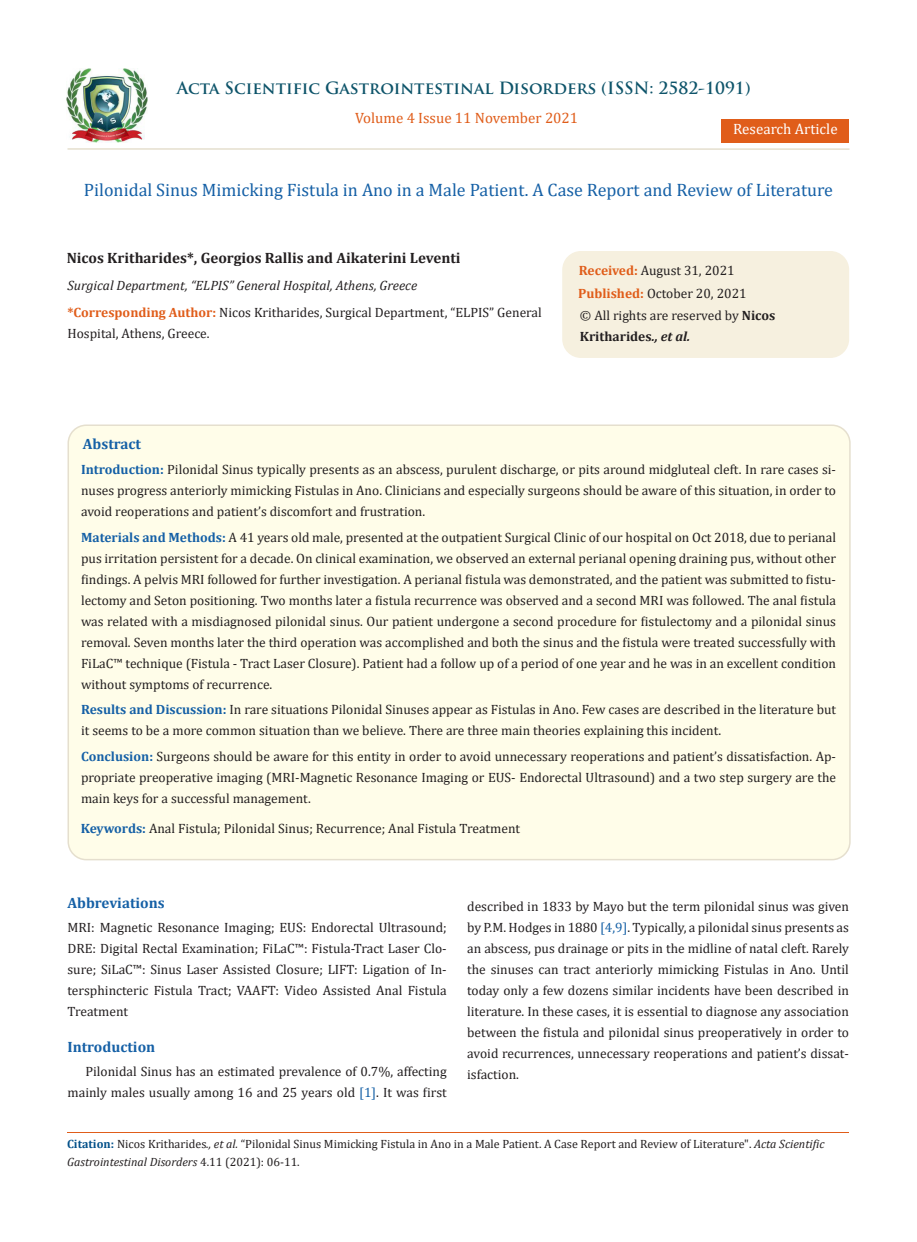
<style>
.page{position:relative;width:917px;height:1242px;background:#fff}
.page>*{position:absolute;margin:0;border:0;box-sizing:border-box;transform-origin:0 0}
.t1{font:18px "Cambria";color:#1560a6}
.t2{font:700 16.5px "Trajan Pro";color:#0e546a}
.t3{font:700 15px "Cambria";color:#231f20}
.t4{font:700 15px "Cambria";color:#1560a6}
.t5{font:15px "Cambria";color:#e05d1a}
.t6{font:15px "Cambria";color:#fff}
.t7{font:13.5px/21px "Cambria";color:#231f20;text-align:justify}
.t8{font:italic 13.5px "Cambria";color:#231f20}
.t9{font:700 13.5px "Cambria";color:#231f20}
.t10{font:12px/18px "Cambria";color:#231f20}
.s1{font-weight:700;color:#e05d1a}
.s2{font-weight:700}
.s3{font-style:italic}
.s4{font-weight:700;color:#1560a6}
.s5{color:#1560a6}
.s6{font-weight:700;color:#035089}
</style>
<div class="page">
<img style="left:67px;top:68px;width:80px;height:74px">
<div style="left:721px;top:119px;width:128px;height:23px;background:#e05d1a"></div>
<div style="left:563px;top:252px;width:285px;height:105px;background:#f6f0df;border-radius:18px"></div>
<div style="left:562px;top:251px;width:287px;height:107px;border:2px solid #f6f0df;border-radius:18px"></div>
<div style="left:68px;top:425px;width:781px;height:435px;background:#fffde9;border-radius:18px"></div>
<div style="left:67px;top:424px;width:783px;height:436px;border:2px solid #e5dfce;border-radius:18px"></div>
<hr style="left:67px;top:148px;width:782px;height:2px;background:#e5dfce">
<hr style="left:67px;top:1132px;width:782px;height:1px;background:#e05d1a">
<p class="t2" style="left:177px;top:77px;width:575px">Acta Scientific Gastrointestinal Disorders (ISSN: 2582-1091)</p>
<p class="t5" style="left:355px;top:109px;width:224px">Volume 4 Issue 11 November 2021</p>
<p class="t6" style="left:733px;top:120px;width:106px">Research Article</p>
<p class="t1" style="left:84px;top:180px;width:750px">Pilonidal Sinus Mimicking Fistula in Ano in a Male Patient. A Case Report and Review of Literature</p>
<p class="t3" style="left:67px;top:248px;width:395px">Nicos Kritharides*, Georgios Rallis and Aikaterini Leventi</p>
<p class="t8" style="left:67px;top:276px;width:351px">Surgical Department, “ELPIS” General Hospital, Athens, Greece</p>
<p class="t7" style="left:67px;top:301px;width:476px"><span class="s1">*Corresponding Author:</span> Nicos Kritharides, Surgical Department, “ELPIS” General<br>Hospital, Athens, Greece.</p>
<p class="t7" style="left:579px;top:260px;width:157px"><span class="s1">Received:</span> August 31, 2021</p>
<p class="t7" style="left:578px;top:283px;width:170px"><span class="s1">Published:</span> October 20, 2021</p>
<p class="t7" style="left:580px;top:304px;width:197px">© All rights are reserved by <span class="s2">Nicos</span></p>
<p class="t9" style="left:580px;top:326px;width:112px">Kritharides<span class="s3">., et al.</span></p>
<p class="t4" style="left:83px;top:433px;width:60px">Abstract</p>
<p class="t7" style="left:81px;top:459px;width:756px"><span class="s4">Introduction:</span> Pilonidal Sinus typically presents as an abscess, purulent discharge, or pits around midgluteal cleft. In rare cases si&shy;nuses progress anteriorly mimicking Fistulas in Ano. Clinicians and especially surgeons should be aware of this situation, in order to avoid reoperations and patient’s discomfort and frustration.</p>
<p class="t7" style="left:81px;top:526px;width:756px"><span class="s4">Materials and Methods:</span> A 41 years old male, presented at the outpatient Surgical Clinic of our hospital on Oct 2018, due to perianal pus irritation persistent for a decade. On clinical examination, we observed an external perianal opening draining pus, without other findings. A pelvis MRI followed for further investigation. A perianal fistula was demonstrated, and the patient was submitted to fistu&shy;lectomy and Seton positioning. Two months later a fistula recurrence was observed and a second MRI was followed. The anal fistula was related with a misdiagnosed pilonidal sinus. Our patient undergone a second procedure for fistulectomy and a pilonidal sinus removal. Seven months later the third operation was accomplished and both the sinus and the fistula were treated successfully with FiLaC™ technique (Fistula - Tract Laser Closure). Patient had a follow up of a period of one year and he was in an excellent condition without symptoms of recurrence.</p>
<p class="t7" style="left:81px;top:699px;width:756px"><span class="s4">Results and Discussion:</span> In rare situations Pilonidal Sinuses appear as Fistulas in Ano. Few cases are described in the literature but it seems to be a more common situation than we believe. There are three main theories explaining this incident.</p>
<p class="t7" style="left:81px;top:745px;width:756px"><span class="s4">Conclusion:</span> Surgeons should be aware for this entity in order to avoid unnecessary reoperations and patient’s dissatisfaction. Ap&shy;propriate preoperative imaging (MRI-Magnetic Resonance Imaging or EUS- Endorectal Ultrasound) and a two step surgery are the main keys for a successful management.</p>
<p class="t7" style="left:81px;top:817px;width:441px"><span class="s4">Keywords:</span> Anal Fistula; Pilonidal Sinus; Recurrence; Anal Fistula Treatment</p>
<p class="t4" style="left:67px;top:892px;width:99px">Abbreviations</p>
<p class="t7" style="left:67px;top:917px;width:381px">MRI: Magnetic Resonance Imaging; EUS: Endorectal Ultrasound; DRE: Digital Rectal Examination; FiLaC™: Fistula-Tract Laser Clo&shy;sure; SiLaC™: Sinus Laser Assisted Closure; LIFT: Ligation of In&shy;tersphincteric Fistula Tract; VAAFT: Video Assisted Anal Fistula Treatment</p>
<p class="t4" style="left:67px;top:1036px;width:89px">Introduction</p>
<p class="t7" style="left:67px;top:1061px;width:381px;text-align:right">Pilonidal Sinus has an estimated prevalence of 0.7%, affecting mainly males usually among 16 and 25 years old <span class="s5">[1]</span>. It was first</p>
<p class="t7" style="left:467px;top:896px;width:383px">described in 1833 by Mayo but the term pilonidal sinus was given by P.M. Hodges in 1880 <span class="s5">[4,9]</span>. Typically, a pilonidal sinus presents as an abscess, pus drainage or pits in the midline of natal cleft. Rarely the sinuses can tract anteriorly mimicking Fistulas in Ano. Until today only a few dozens similar incidents have been described in literature. In these cases, it is essential to diagnose any association between the fistula and pilonidal sinus preoperatively in order to avoid recurrences, unnecessary reoperations and patient’s dissat&shy;isfaction.</p>
<p class="t10" style="left:67px;top:1134px;width:759px"><span class="s6">Citation:</span> Nicos Kritharides<span class="s3">., et al.</span> “Pilonidal Sinus Mimicking Fistula in Ano in a Male Patient. A Case Report and Review of Literature". <span class="s3">Acta Scientific<br>Gastrointestinal Disorders</span> 4.11 (2021): 06-11.</p>
</div>
